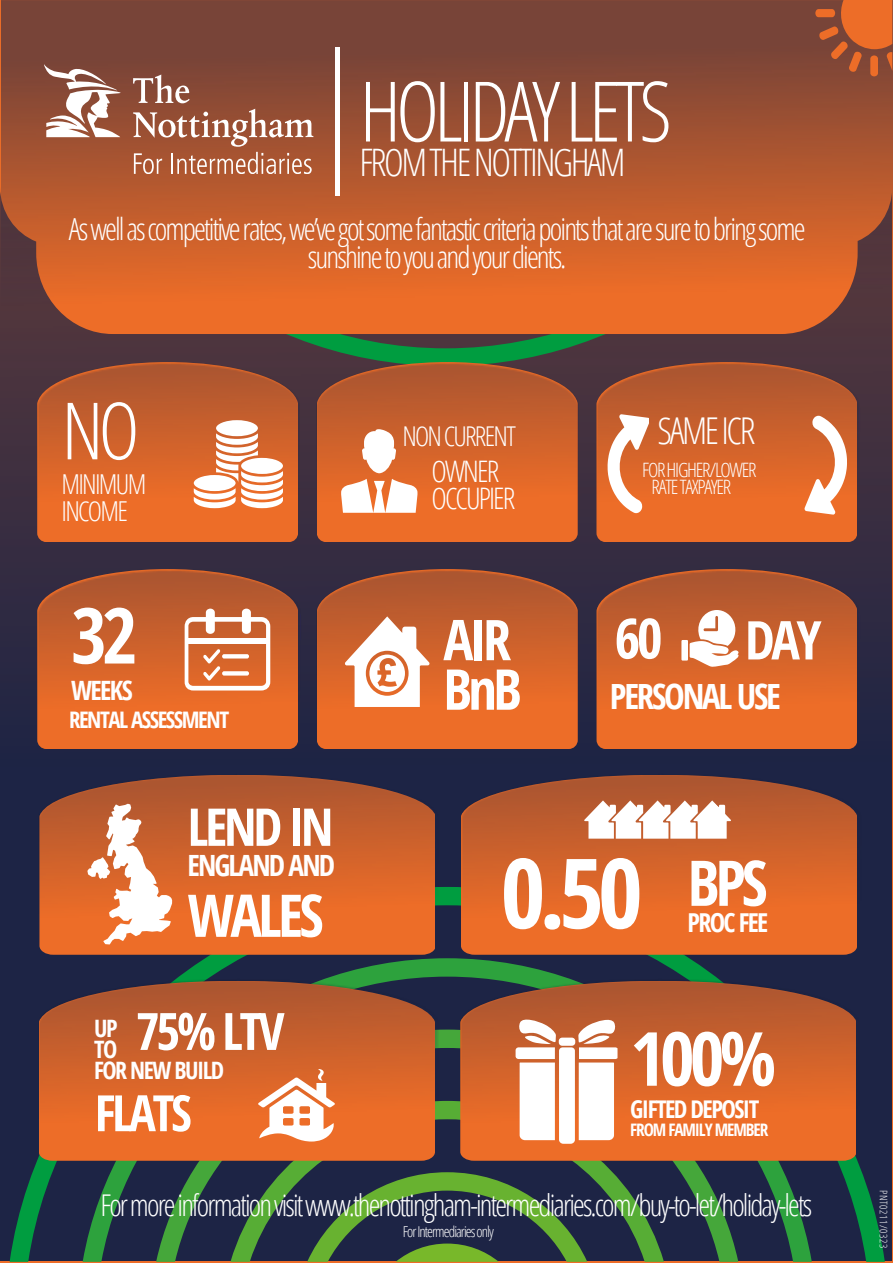
<style>
.page{position:relative;width:893px;height:1264px;background:#fff}
.page>*{position:absolute;margin:0;border:0;box-sizing:border-box;transform-origin:0 0}
.t1{font:700 97.05px "Open Sans Condensed";color:#fff}
.t2{font:300 83.4px "Open Sans Condensed";letter-spacing:-.065em;color:#fff}
.t3{font:300 79.05px "Open Sans Condensed";color:#fff}
.t4{font:700 77.25px "Open Sans Condensed";color:#fff}
.t5{font:700 74.7px "Open Sans Condensed";color:#fff}
.t6{font:700 63px "Open Sans Condensed";color:#fff}
.t7{font:700 58.95px "Open Sans Condensed";letter-spacing:-.065em;color:#fff}
.t8{font:700 56.25px "Open Sans Condensed";color:#fff}
.t9{font:700 56.1px "Open Sans Condensed";color:#fff}
.t10{font:700 55.65px "Open Sans Condensed";color:#fff}
.t11{font:700 53.4px "Open Sans Condensed";color:#fff}
.t12{font:700 52.05px "Open Sans Condensed";letter-spacing:-.065em;color:#fff}
.t13{font:700 51.6px "Open Sans Condensed";color:#fff}
.t14{font:700 50.1px "Open Sans Condensed";letter-spacing:-.065em;color:#fff}
.t15{font:300 37.95px "Open Sans Condensed";letter-spacing:-.065em;color:#fff}
.t16{font:300 36.9px "Open Sans Condensed";letter-spacing:-.065em;color:#fff}
.t17{font:700 34.8px "Open Sans Condensed";letter-spacing:-.065em;color:#fff}
.t18{font:300 30.3px/28px "Open Sans Condensed";letter-spacing:-.065em;color:#fff;text-align:center}
.t19{font:300 30px "Open Sans Condensed";letter-spacing:-.06em;color:#fff}
.t20{font:300 29.7px/27px "Open Sans Condensed";letter-spacing:-.065em;color:#fff}
.t21{font:700 29.25px "Open Sans Condensed";letter-spacing:-.065em;color:#fff}
.t22{font:300 27.45px/27px "Open Sans Condensed";letter-spacing:-.065em;color:#fff}
.t23{font:300 27.3px "Open Sans Condensed";letter-spacing:-.065em;color:#fff}
.t24{font:700 26.7px "Open Sans Condensed";letter-spacing:-.065em;color:#fff}
.t25{font:700 26.1px "Open Sans Condensed";letter-spacing:-.065em;color:#fff}
.t26{font:700 24.45px "Open Sans Condensed";letter-spacing:-.065em;color:#fff}
.t27{font:700 24px/21.3px "Open Sans Condensed";letter-spacing:-.06em;color:#fff}
.t28{font:700 22.8px "Open Sans Condensed";letter-spacing:-.065em;color:#fff}
.t29{font:300 19.8px/17.9px "Open Sans Condensed";letter-spacing:-.065em;color:#fff}
.t30{font:700 17.25px "Open Sans Condensed";letter-spacing:-.065em;color:#fff}
.t31{font:300 15px "Open Sans Condensed";letter-spacing:-.065em;color:#fff}
.t32{font:300 10.5px "Open Sans Condensed";letter-spacing:.065em;color:#fff}
</style>
<div class="page">
<img style="left:0;top:0;width:891px;height:1260px">
<svg style="left:10px;top:886px;width:874px;height:375px;background:#264241"></svg>
<svg style="left:31px;top:334px;width:829px;height:32px;background:#3d483e"></svg>
<svg style="left:0;top:187px;width:892px;height:147px;background:#d2632b"></svg>
<img style="left:2px;top:0;width:890px;height:306px">
<div style="left:37px;top:502px;width:261px;height:40px;background:#ed6d28"></div>
<svg style="left:44px;top:64px;width:77px;height:73px"></svg>
<svg style="left:133px;top:74px;width:56px;height:29px"></svg>
<svg style="left:133px;top:109px;width:180px;height:65px;background:#b3745a"></svg>
<div style="left:335px;top:47px;width:5px;height:148px;background:#fff"></div>
<div style="left:870px;top:55px;width:7px;height:21px;background:#ed6d28;border-radius:4px"></div>
<svg style="left:815px;top:0;width:77px;height:72px;background:#b85a2e"></svg>
<img style="left:37px;top:361px;width:262px;height:141px">
<svg style="left:194px;top:420px;width:89px;height:88px"></svg>
<div style="left:317px;top:502px;width:260px;height:40px;background:#ed6d28"></div>
<img style="left:316px;top:361px;width:262px;height:141px">
<div style="left:596px;top:502px;width:261px;height:40px;background:#ed6d28"></div>
<img style="left:596px;top:361px;width:264px;height:141px">
<div style="left:37px;top:708px;width:261px;height:41px;background:#ed6d28"></div>
<svg style="left:341px;top:429px;width:76px;height:83px"></svg>
<svg style="left:607px;top:414px;width:42px;height:99px"></svg>
<svg style="left:804px;top:416px;width:43px;height:98px"></svg>
<img style="left:37px;top:568px;width:265px;height:140px">
<div style="left:317px;top:708px;width:260px;height:41px;background:#ed6d28"></div>
<img style="left:316px;top:568px;width:262px;height:140px">
<div style="left:596px;top:708px;width:261px;height:41px;background:#ed6d28"></div>
<img style="left:596px;top:568px;width:264px;height:140px">
<svg style="left:185px;top:617px;width:85px;height:73px"></svg>
<div style="left:206px;top:608px;width:9px;height:26px;background:#fff;border-radius:4px"></div>
<div style="left:242px;top:608px;width:9px;height:26px;background:#fff;border-radius:4px"></div>
<div style="left:186px;top:638px;width:82px;height:6px;background:#fff"></div>
<div style="left:39px;top:917px;width:396px;height:37px;background:#ed6d28"></div>
<svg style="left:345px;top:616px;width:84px;height:91px"></svg>
<svg style="left:681px;top:610px;width:57px;height:56px"></svg>
<img style="left:39px;top:773px;width:399px;height:144px">
<svg style="left:87px;top:803px;width:88px;height:141px"></svg>
<div style="left:461px;top:917px;width:395px;height:37px;background:#ed6d28"></div>
<img style="left:461px;top:773px;width:399px;height:144px">
<div style="left:39px;top:1122px;width:395px;height:38px;background:#ed6d28"></div>
<svg style="left:584px;top:800px;width:147px;height:38px"></svg>
<img style="left:39px;top:978px;width:399px;height:144px">
<div style="left:460px;top:1122px;width:395px;height:38px;background:#ed6d28"></div>
<img style="left:460px;top:978px;width:399px;height:144px">
<svg style="left:258px;top:1068px;width:76px;height:73px"></svg>
<svg style="left:515px;top:1016px;width:102px;height:127px"></svg>
<h2 class="t2" style="left:359px;top:52px;width:314px">HOLIDAYLETS</h2>
<p class="t15" style="left:359px;top:135px;width:268px">FROMTHENOTTINGHAM</p>
<p class="t18" style="left:69px;top:214px;width:738px">Aswellascompetitiverates,we’vegotsomefantasticcriteriapointsthataresuretobringsome sunshinetoyouandyourclients.</p>
<h3 class="t3" style="left:61px;top:375px;width:80px">NO</h3>
<p class="t22" style="left:61px;top:470px;width:86px">MINIMUM<br>INCOME</p>
<h3 class="t4" style="left:71px;top:581px;width:68px">32</h3>
<p class="t24" style="left:71px;top:671px;width:63px">WEEKS</p>
<p class="t28" style="left:69px;top:704px;width:161px">RENTAL ASSESSMENT</p>
<h3 class="t12" style="left:187px;top:790px;width:147px">LEND IN</h3>
<p class="t21" style="left:187px;top:844px;width:149px">ENGLAND AND</p>
<h3 class="t7" style="left:187px;top:873px;width:138px">WALES</h3>
<h3 class="t13" style="left:136px;top:994px;width:150px">75% LTV</h3>
<p class="t27" style="left:94px;top:1016px;width:132px">UP<br>TO<br>FOR NEW BUILD</p>
<h3 class="t14" style="left:95px;top:1077px;width:98px">FLATS</h3>
<p class="t23" style="left:402px;top:417px;width:115px">NONCURRENT</p>
<p class="t20" style="left:431px;top:457px;width:85px">OWNER<br>OCCUPIER</p>
<h3 class="t9" style="left:443px;top:600px;width:69px">AIR</h3>
<h3 class="t8" style="left:443px;top:649px;width:80px">BnB</h3>
<p class="t16" style="left:657px;top:405px;width:99px">SAMEICR</p>
<p class="t29" style="left:651px;top:460px;width:106px;text-indent:-9px">FORHIGHER/LOWER<br>RATETAXPAYER</p>
<h3 class="t10" style="left:614px;top:599px;width:49px">60</h3>
<p class="t17" style="left:610px;top:671px;width:172px">PERSONAL USE</p>
<h3 class="t11" style="left:745px;top:602px;width:78px">DAY</h3>
<h1 class="t1" style="left:500px;top:824px;width:144px">0.50</h1>
<h3 class="t6" style="left:687px;top:838px;width:82px">BPS</h3>
<p class="t25" style="left:687px;top:904px;width:82px">PROC FEE</p>
<h3 class="t5" style="left:630px;top:1005px;width:147px">100%</h3>
<p class="t26" style="left:630px;top:1091px;width:130px">GIFTED DEPOSIT</p>
<p class="t30" style="left:630px;top:1117px;width:140px">FROM FAMILY MEMBER</p>
<p class="t19" style="left:101px;top:1183px;width:713px">Formoreinformationvisitwww.thenottingham-intermediaries.com/buy-to-let/holiday-lets</p>
<p class="t31" style="left:403px;top:1221px;width:92px">ForIntermediariesonly</p>
<p class="t32" style="left:890px;top:1189px;width:59px;rotate:90deg">PNT0211/0323</p>
</div>
